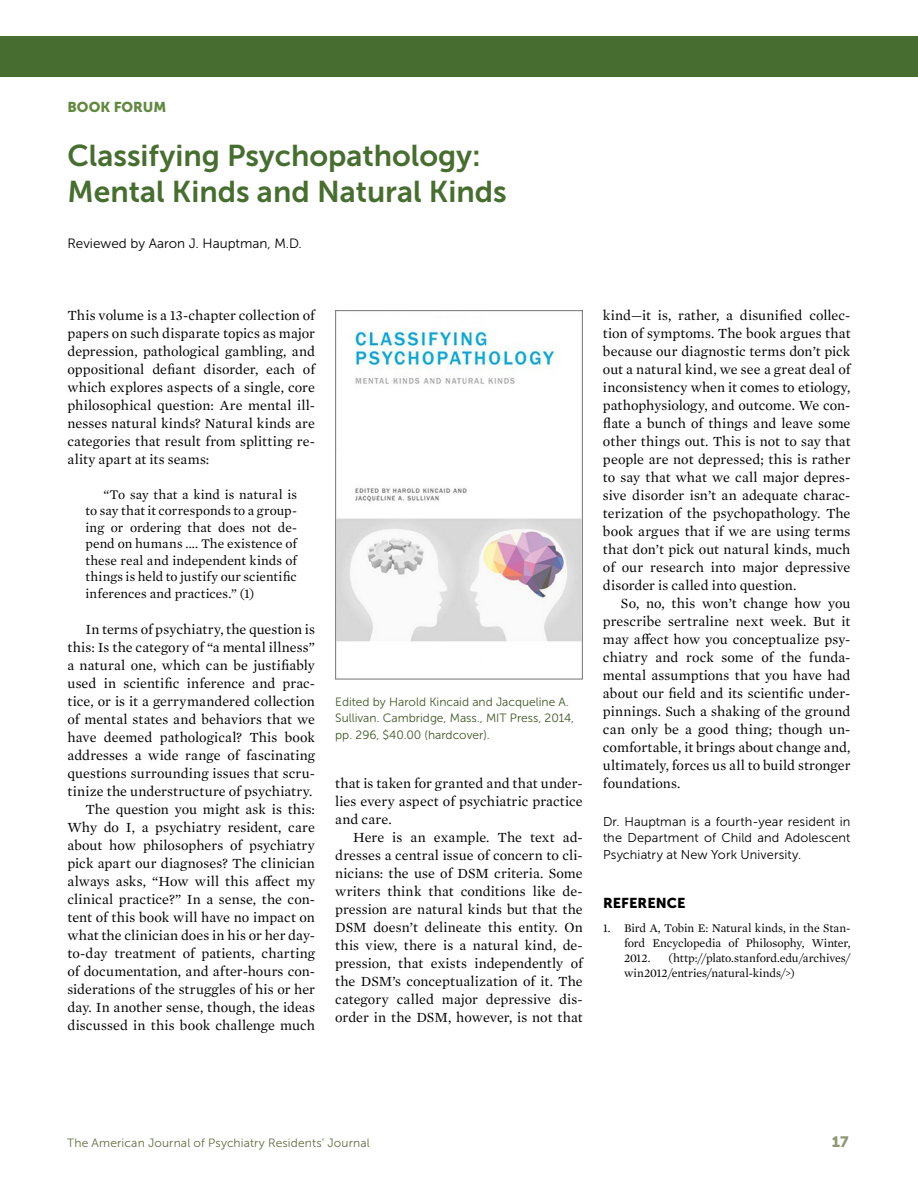
<style>
.page{position:relative;width:918px;height:1188px;background:#fff}
.page>*{position:absolute;margin:0;border:0;box-sizing:border-box;transform-origin:0 0}
.t1{font:30px/36px "Museo Sans 700";color:#476e30}
.t2{font:15px "Museo Sans 900";color:#8f9777}
.t3{font:14.25px/18px "Mercury Text G1";letter-spacing:.005em;color:#000;text-align:justify}
.t4{font:14.25px "Museo Sans 900";letter-spacing:.01em;color:#628941}
.t5{font:14.25px "Museo Sans 900";letter-spacing:.005em;color:#000}
.t6{font:13.5px/16.5px "Mercury Text G1";letter-spacing:.005em;color:#000;text-align:justify}
.t7{font:13.5px "Museo Sans 300";color:#000}
.t8{font:12.75px/16.5px "Museo Sans 300";letter-spacing:.01em;color:#000;text-align:justify}
.t9{font:12px/15px "Mercury Text G1";letter-spacing:-.01em;color:#000;text-align:justify}
.t10{font:12px/16.5px "Museo Sans 300";color:#405827}
.t11{font:12px "Museo Sans 300";letter-spacing:.015em;color:#5e6e41}
</style>
<div class="page">
<div style="left:0;top:36px;width:918px;height:40px;background:#476e30"></div>
<img style="left:335px;top:310px;width:248px;height:370px">
<p class="t4" style="left:68px;top:99px;width:100px">BOOK FORUM</p>
<h1 class="t1" style="left:68px;top:138px;width:441px">Classifying Psychopathology:<br>Mental Kinds and Natural Kinds</h1>
<p class="t7" style="left:68px;top:237px;width:236px">Reviewed by Aaron J. Hauptman, M.D.</p>
<p class="t3" style="left:68px;top:306px;width:249px">This volume is a 13-chapter collection of papers on such disparate topics as major depression, pathological gambling, and oppositional defiant disorder, each of which explores aspects of a single, core philosophical question: Are mental ill&shy;nesses natural kinds? Natural kinds are categories that result from splitting re&shy;ality apart at its seams:</p>
<p class="t6" style="left:86px;top:485px;width:213px;text-indent:18px">“To say that a kind is natural is to say that it corresponds to a group&shy;ing or ordering that does not de&shy;pend on humans .... The existence of these real and independent kinds of things is held to justify our scientific inferences and practices.” (1)</p>
<p class="t3" style="left:68px;top:619px;width:249px;text-align:right">In terms of psychiatry, the question is this: Is the category of “a mental illness” a natural one, which can be justifiably used in scientific inference and prac&shy;tice, or is it a gerrymandered collection of mental states and behaviors that we have deemed pathological? This book addresses a wide range of fascinating questions surrounding issues that scru&shy;tinize the understructure of psychiatry.<br>The question you might ask is this:<br>Why do I, a psychiatry resident, care about how philosophers of psychiatry pick apart our diagnoses? The clinician always asks, “How will this affect my clinical practice?” In a sense, the con&shy;tent of this book will have no impact on what the clinician does in his or her day&shy;to-day treatment of patients, charting of documentation, and after-hours con&shy;siderations of the struggles of his or her day. In another sense, though, the ideas discussed in this book challenge much</p>
<p class="t10" style="left:335px;top:693px;width:240px">Edited by Harold Kincaid and Jacqueline A.<br>Sullivan. Cambridge, Mass., MIT Press, 2014, pp. 296, $40.00 (hardcover).</p>
<p class="t3" style="left:335px;top:774px;width:249px">that is taken for granted and that under&shy;lies every aspect of psychiatric practice and care.</p>
<p class="t3" style="left:335px;top:828px;width:249px;text-indent:18px">Here is an example. The text ad&shy;dresses a central issue of concern to cli&shy;nicians: the use of DSM criteria. Some writers think that conditions like de&shy;pression are natural kinds but that the DSM doesn’t delineate this entity. On this view, there is a natural kind, de&shy;pression, that exists independently of the DSM’s conceptualization of it. The category called major depressive dis&shy;order in the DSM, however, is not that</p>
<p class="t3" style="left:603px;top:306px;width:249px">kind—it is, rather, a disunified collec&shy;tion of symptoms. The book argues that because our diagnostic terms don’t pick out a natural kind, we see a great deal of inconsistency when it comes to etiology, pathophysiology, and outcome. We con&shy;flate a bunch of things and leave some other things out. This is not to say that people are not depressed; this is rather to say that what we call major depres&shy;sive disorder isn’t an adequate charac&shy;terization of the psychopathology. The book argues that if we are using terms that don’t pick out natural kinds, much of our research into major depressive disorder is called into question.</p>
<p class="t3" style="left:603px;top:594px;width:249px;text-indent:18px">So, no, this won’t change how you prescribe sertraline next week. But it may affect how you conceptualize psy&shy;chiatry and rock some of the funda&shy;mental assumptions that you have had about our field and its scientific under&shy;pinnings. Such a shaking of the ground can only be a good thing; though un&shy;comfortable, it brings about change and, ultimately, forces us all to build stronger foundations.</p>
<p class="t8" style="left:603px;top:813px;width:249px">Dr. Hauptman is a fourth-year resident in the Department of Child and Adolescent Psychiatry at New York University.</p>
<p class="t5" style="left:603px;top:895px;width:84px">REFERENCE</p>
<p class="t9" style="left:624px;top:920px;width:228px;text-indent:-21px">1. Bird A, Tobin E: Natural kinds, in the Stan&shy;ford Encyclopedia of Philosophy, Winter, 2012.</p>
<p class="t9" style="left:624px;top:950px;width:228px;text-indent:44px">(http://plato.stanford.edu/archives/ win2012/entries/natural-kinds/&gt;)</p>
<p class="t11" style="left:67px;top:1136px;width:304px">The American Journal of Psychiatry Residents’ Journal</p>
<p class="t2" style="left:832px;top:1133px;width:18px">17</p>
</div>
